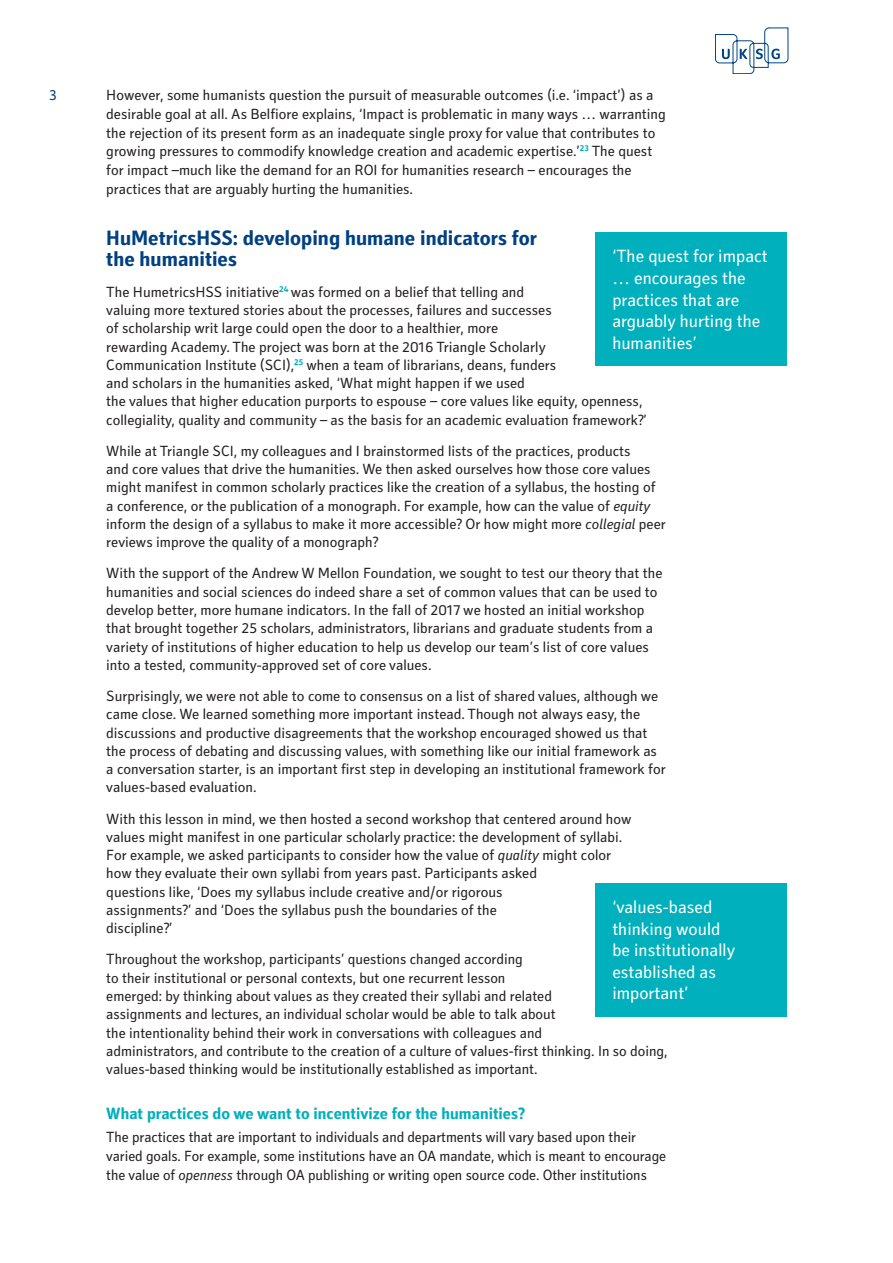
<style>
.page{position:relative;width:893px;height:1263px;background:#fff}
.page>*{position:absolute;margin:0;border:0;box-sizing:border-box;transform-origin:0 0}
.A-Style_Heading{font:700 21px/21px "Secca Std";color:#014081}
.Stand_out_quote{font:18px/21.6px "Secca Std";color:#fff}
.B-Style_Heading{font:700 16.5px "Secca Std";color:#00b0bc}
.Body{font:15px/18.3px "Secca Std";color:#231f20}
.t1{font:15px "Secca Std";color:#014081}
.s1{font-style:italic}
</style>
<div class="page">
<svg style="left:715px;top:28px;width:73px;height:46px"></svg>
<div style="left:595px;top:232px;width:192px;height:134px;background:#00b0bc"></div>
<div style="left:595px;top:883px;width:192px;height:133px;background:#00b0bc"></div>
<p class="t1" style="left:49px;top:87px;width:9px">3</p>
<p class="Body" style="left:106px;top:86px;width:561px;line-height:18.8px">However, some humanists question the pursuit of measurable outcomes (i.e. ‘impact’) as a desirable goal at all. As Belfiore explains, ‘Impact is problematic in many ways … warranting the rejection of its present form as an inadequate single proxy for value that contributes to growing pressures to commodify knowledge creation and academic expertise.’<sup>23</sup> The quest for impact –much like the demand for an ROI for humanities research – encourages the practices that are arguably hurting the humanities.</p>
<p class="A-Style_Heading" style="left:106px;top:228px;width:432px">HuMetricsHSS: developing humane indicators for the humanities</p>
<p class="Body" style="left:106px;top:283px;width:542px">The HumetricsHSS initiative<sup>24</sup> was formed on a belief that telling and<br>valuing more textured stories about the processes, failures and successes<br>of scholarship writ large could open the door to a healthier, more<br>rewarding Academy. The project was born at the 2016 Triangle Scholarly<br>Communication Institute (SCI),<sup>25</sup> when a team of librarians, deans, funders<br>and scholars in the humanities asked, ‘What might happen if we used<br>the values that higher education purports to espouse – core values like equity, openness, collegiality, quality and community – as the basis for an academic evaluation framework?’</p>
<p class="Body" style="left:106px;top:442px;width:561px">While at Triangle SCI, my colleagues and I brainstormed lists of the practices, products<br>and core values that drive the humanities. We then asked ourselves how those core values might manifest in common scholarly practices like the creation of a syllabus, the hosting of a conference, or the publication of a monograph. For example, how can the value of <span class="s1">equity </span>inform the design of a syllabus to make it more accessible? Or how might more <span class="s1">collegial</span> peer reviews improve the quality of a monograph?</p>
<p class="Body" style="left:106px;top:565px;width:558px">With the support of the Andrew W Mellon Foundation, we sought to test our theory that the humanities and social sciences do indeed share a set of common values that can be used to develop better, more humane indicators. In the fall of 2017 we hosted an initial workshop that brought together 25 scholars, administrators, librarians and graduate students from a variety of institutions of higher education to help us develop our team’s list of core values into a tested, community-approved set of core values.</p>
<p class="Body" style="left:106px;top:687px;width:561px">Surprisingly, we were not able to come to consensus on a list of shared values, although we came close. We learned something more important instead. Though not always easy, the discussions and productive disagreements that the workshop encouraged showed us that the process of debating and discussing values, with something like our initial framework as a conversation starter, is an important first step in developing an institutional framework for values-based evaluation.</p>
<p class="Body" style="left:106px;top:810px;width:527px">With this lesson in mind, we then hosted a second workshop that centered around how values might manifest in one particular scholarly practice: the development of syllabi.<br>For example, we asked participants to consider how the value of <span class="s1">quality</span> might color how they evaluate their own syllabi from years past. Participants asked<br>questions like, ‘Does my syllabus include creative and/or rigorous<br>assignments?’ and ‘Does the syllabus push the boundaries of the<br>discipline?’</p>
<p class="Body" style="left:106px;top:951px;width:563px">Throughout the workshop, participants’ questions changed according<br>to their institutional or personal contexts, but one recurrent lesson<br>emerged: by thinking about values as they created their syllabi and related<br>assignments and lectures, an individual scholar would be able to talk about<br>the intentionality behind their work in conversations with colleagues and<br>administrators, and contribute to the creation of a culture of values-first thinking. In so doing, values-based thinking would be institutionally established as important.</p>
<p class="B-Style_Heading" style="left:106px;top:1104px;width:420px">What practices do we want to incentivize for the humanities?</p>
<p class="Body" style="left:106px;top:1128px;width:561px;line-height:18.8px">The practices that are important to individuals and departments will vary based upon their varied goals. For example, some institutions have an OA mandate, which is meant to encourage the value of <span class="s1">openness</span> through OA publishing or writing open source code. Other institutions</p>
<p class="Stand_out_quote" style="left:612px;top:246px;width:157px">‘The quest for impact … encourages the practices that are arguably hurting the humanities’</p>
<p class="Stand_out_quote" style="left:612px;top:897px;width:124px">‘values-based thinking would be institutionally established as important’</p>
</div>
